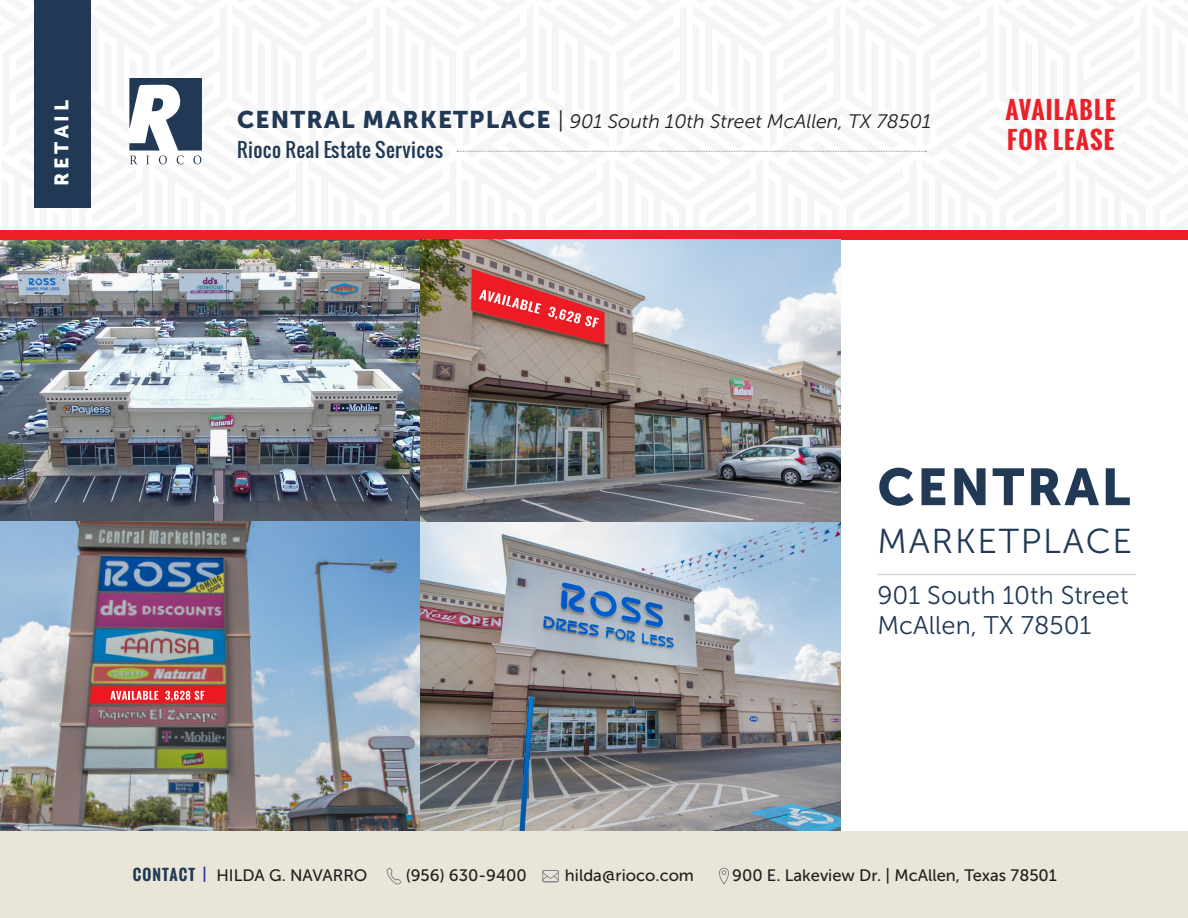
<style>
.page{position:relative;width:1188px;height:918px;background:#fff}
.page>*{position:absolute;margin:0;border:0;box-sizing:border-box;transform-origin:0 0}
.t1{font:51.6px "Museo Sans 900";letter-spacing:.05em;color:#213955}
.t2{font:34.5px "Museo Sans 300";letter-spacing:.05em;color:#213955}
.t3{font:25.5px/30px "Museo Sans 300";color:#213955}
.t4{font:700 24px/30px "Oswald";letter-spacing:.05em;color:#ec2029}
.t5{font:italic 19.5px "Museo Sans 300";color:#231f20}
.t6{font:19.5px "Oswald";letter-spacing:.025em;color:#213955}
.t7{font:19.5px "Museo Sans 900";letter-spacing:.195em;color:#fff}
.t8{font:16.5px "Museo Sans 500";color:#231f20}
.s1{font-family:"Museo Sans 900";font-style:normal;font-size:24px;color:#213955}
.s2{font-style:normal;font-size:22.5px}
.s3{font-family:"Oswald";font-weight:700;font-size:15px;color:#213955}
.s4{font-family:"Oswald";font-weight:700;font-size:15px;color:#323695}
</style>
<div class="page">
<img style="left:0;top:239px;width:420px;height:282px">
<div style="left:0;top:230px;width:1188px;height:9px;background:#ec2029"></div>
<img style="left:0;top:521px;width:420px;height:310px">
<img style="left:420px;top:239px;width:421px;height:592px">
<hr style="left:878px;top:574px;width:258px;height:1px;background:#231f20">
<div style="left:0;top:831px;width:1188px;height:87px;background:#e9e6d9"></div>
<svg style="left:34px;top:0;width:893px;height:208px"></svg>
<svg style="left:110px;top:691px;width:48px;height:9px"></svg>
<svg style="left:165px;top:691px;width:39px;height:10px"></svg>
<svg style="left:471px;top:269px;width:134px;height:75px;background:#c36262"></svg>
<svg style="left:387px;top:868px;width:14px;height:17px"></svg>
<svg style="left:542px;top:870px;width:17px;height:12px"></svg>
<svg style="left:719px;top:868px;width:10px;height:16px"></svg>
<p class="t7" style="left:51px;top:186px;width:88px;rotate:-90deg">RETAIL</p>
<p class="t5" style="left:237px;top:110px;width:696px"><span class="s1">CENTRAL MARKETPLACE</span> <span class="s2">|</span> 901 South 10th Street McAllen, TX 78501</p>
<p class="t6" style="left:237px;top:135px;width:208px">Rioco Real Estate Services</p>
<p class="t4" style="left:1006px;top:95px;width:112px">AVAILABLE<br>FOR LEASE</p>
<p class="t1" style="left:878px;top:458px;width:254px">CENTRAL</p>
<p class="t2" style="left:878px;top:523px;width:256px">MARKETPLACE</p>
<p class="t3" style="left:878px;top:581px;width:253px">901 South 10th Street<br>McAllen, TX 78501</p>
<p class="t8" style="left:133px;top:866px;width:236px"><span class="s3">CONTACT</span> <span class="s4">|</span> HILDA G. NAVARRO</p>
<p class="t8" style="left:406px;top:866px;width:123px">(956) 630-9400</p>
<p class="t8" style="left:565px;top:866px;width:131px">hilda@rioco.com</p>
<p class="t8" style="left:732px;top:866px;width:326px">900 E. Lakeview Dr. | McAllen, Texas 78501</p>
</div>
